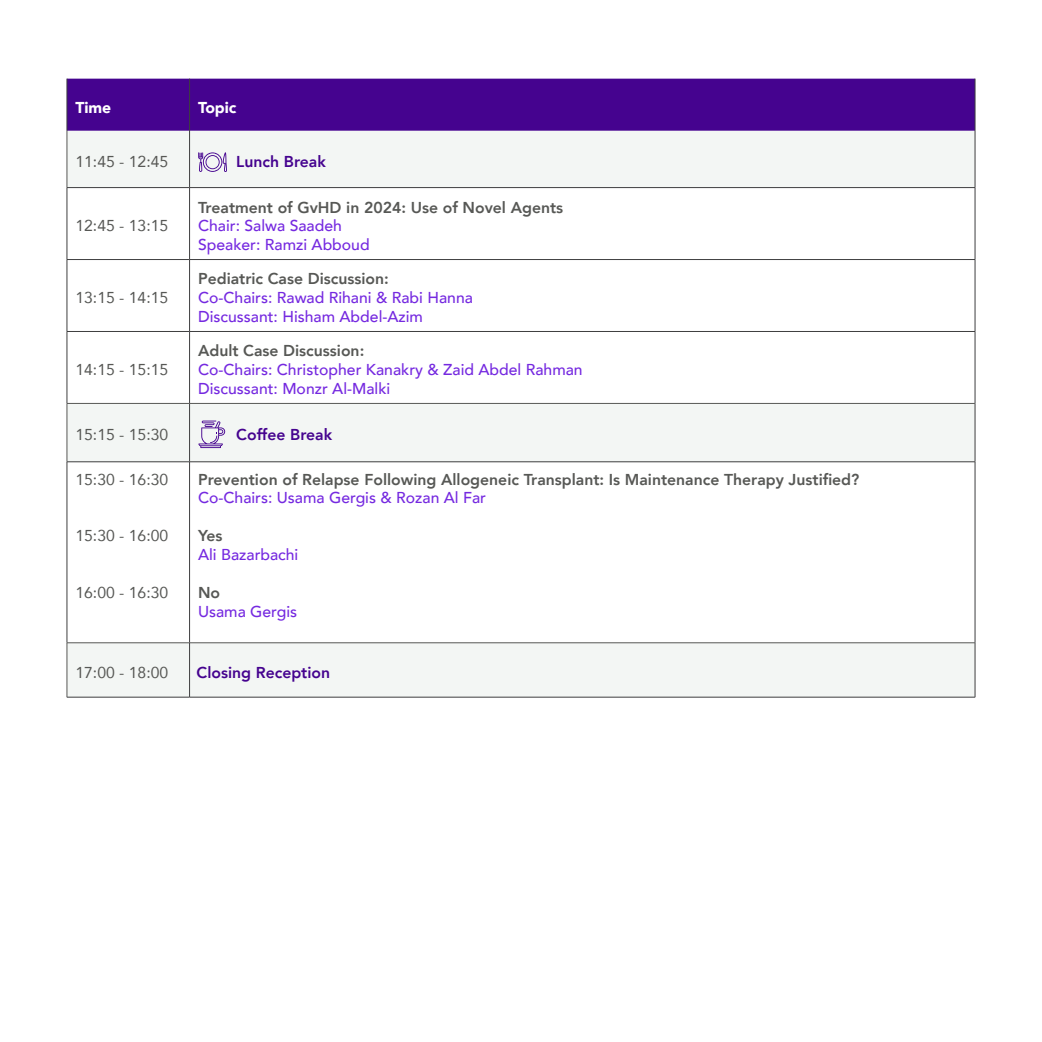
<style>
.page{position:relative;width:1042px;height:1042px;background:#fff}
.page>*{position:absolute;margin:0;border:0;box-sizing:border-box;transform-origin:0 0}
.t1{font:500 15.75px "Avenir";color:#7529e0}
.t2{font:800 15.75px "Avenir";color:#575855}
.t3{font:15.75px "Avenir";color:#575855}
.t4{font:800 15.75px "Avenir";color:#45038f}
.t5{font:900 15.75px "Avenir";color:#fff}
</style>
<div class="page">
<div style="left:68px;top:79px;width:906px;height:52px;background:#45038f"></div>
<svg style="left:68px;top:131px;width:906px;height:566px"></svg>
<hr style="left:67px;top:131px;width:1px;height:56px;background:#575855">
<hr style="left:67px;top:403px;width:123px;height:1px;background:#575855">
<hr style="left:67px;top:404px;width:1px;height:57px;background:#575855">
<hr style="left:190px;top:403px;width:785px;height:1px;background:#575855">
<hr style="left:67px;top:642px;width:123px;height:1px;background:#575855">
<hr style="left:67px;top:643px;width:1px;height:54px;background:#575855">
<hr style="left:190px;top:642px;width:785px;height:1px;background:#575855">
<hr style="left:189px;top:131px;width:1px;height:56px;background:#3e3e3f">
<hr style="left:974px;top:131px;width:1px;height:56px;background:#3e3e3f">
<hr style="left:67px;top:187px;width:123px;height:1px;background:#3e3e3f">
<hr style="left:67px;top:188px;width:1px;height:71px;background:#3e3e3f">
<hr style="left:190px;top:187px;width:785px;height:1px;background:#3e3e3f">
<hr style="left:189px;top:188px;width:1px;height:71px;background:#3e3e3f">
<hr style="left:974px;top:188px;width:1px;height:71px;background:#3e3e3f">
<hr style="left:67px;top:259px;width:123px;height:1px;background:#3e3e3f">
<hr style="left:67px;top:260px;width:1px;height:71px;background:#3e3e3f">
<hr style="left:190px;top:259px;width:785px;height:1px;background:#3e3e3f">
<hr style="left:189px;top:260px;width:1px;height:71px;background:#3e3e3f">
<hr style="left:974px;top:260px;width:1px;height:71px;background:#3e3e3f">
<hr style="left:67px;top:331px;width:123px;height:1px;background:#3e3e3f">
<hr style="left:67px;top:332px;width:1px;height:71px;background:#3e3e3f">
<hr style="left:190px;top:331px;width:785px;height:1px;background:#3e3e3f">
<hr style="left:189px;top:332px;width:1px;height:71px;background:#3e3e3f">
<hr style="left:974px;top:332px;width:1px;height:71px;background:#3e3e3f">
<hr style="left:189px;top:404px;width:1px;height:57px;background:#3e3e3f">
<hr style="left:974px;top:403px;width:1px;height:58px;background:#3e3e3f">
<hr style="left:67px;top:461px;width:123px;height:1px;background:#3e3e3f">
<hr style="left:67px;top:462px;width:1px;height:180px;background:#3e3e3f">
<hr style="left:190px;top:461px;width:785px;height:1px;background:#3e3e3f">
<hr style="left:189px;top:462px;width:1px;height:180px;background:#3e3e3f">
<hr style="left:974px;top:462px;width:1px;height:181px;background:#3e3e3f">
<hr style="left:189px;top:643px;width:1px;height:54px;background:#3e3e3f">
<hr style="left:974px;top:643px;width:1px;height:54px;background:#3e3e3f">
<hr style="left:67px;top:697px;width:123px;height:1px;background:#3e3e3f">
<hr style="left:190px;top:697px;width:785px;height:1px;background:#3e3e3f">
<hr style="left:67px;top:79px;width:1px;height:52px;background:#3e3e3f">
<hr style="left:189px;top:79px;width:1px;height:52px;background:#3e3e3f">
<hr style="left:974px;top:79px;width:1px;height:52px;background:#3e3e3f">
<svg style="left:198px;top:152px;width:29px;height:20px"></svg>
<svg style="left:198px;top:420px;width:27px;height:28px"></svg>
<p class="t5" style="left:75px;top:94px;width:37px">Time</p>
<p class="t5" style="left:198px;top:94px;width:40px">Topic</p>
<p class="t3" style="left:75px;top:149px;width:94px">11:45 - 12:45</p>
<p class="t4" style="left:236px;top:149px;width:91px">Lunch Break</p>
<p class="t3" style="left:75px;top:213px;width:94px">12:45 - 13:15</p>
<p class="t3" style="left:75px;top:285px;width:94px">13:15 - 14:15</p>
<p class="t3" style="left:75px;top:357px;width:94px">14:15 - 15:15</p>
<p class="t2" style="left:198px;top:195px;width:367px">Treatment of GvHD in 2024: Use of Novel Agents</p>
<p class="t1" style="left:198px;top:212px;width:145px">Chair: Salwa Saadeh</p>
<p class="t1" style="left:198px;top:231px;width:173px">Speaker: Ramzi Abboud</p>
<p class="t2" style="left:198px;top:267px;width:192px">Pediatric Case Discussion:</p>
<p class="t1" style="left:198px;top:284px;width:276px">Co-Chairs: Rawad Rihani &amp; Rabi Hanna</p>
<p class="t1" style="left:198px;top:303px;width:226px">Discussant: Hisham Abdel-Azim</p>
<p class="t2" style="left:198px;top:339px;width:168px">Adult Case Discussion:</p>
<p class="t1" style="left:198px;top:356px;width:386px">Co-Chairs: Christopher Kanakry &amp; Zaid Abdel Rahman</p>
<p class="t1" style="left:198px;top:375px;width:194px">Discussant: Monzr Al-Malki</p>
<p class="t3" style="left:75px;top:422px;width:94px">15:15 - 15:30</p>
<p class="t4" style="left:236px;top:423px;width:97px">Coffee Break</p>
<p class="t3" style="left:75px;top:466px;width:94px">15:30 - 16:30</p>
<p class="t2" style="left:198px;top:467px;width:663px">Prevention of Relapse Following Allogeneic Transplant: Is Maintenance Therapy Justified?</p>
<p class="t1" style="left:198px;top:484px;width:289px">Co-Chairs: Usama Gergis &amp; Rozan Al Far</p>
<p class="t2" style="left:198px;top:523px;width:26px">Yes</p>
<p class="t1" style="left:198px;top:541px;width:102px">Ali Bazarbachi</p>
<p class="t2" style="left:198px;top:580px;width:24px">No</p>
<p class="t1" style="left:198px;top:598px;width:101px">Usama Gergis</p>
<p class="t3" style="left:75px;top:523px;width:94px">15:30 - 16:00</p>
<p class="t3" style="left:75px;top:580px;width:94px">16:00 - 16:30</p>
<p class="t3" style="left:75px;top:660px;width:94px">17:00 - 18:00</p>
<p class="t4" style="left:197px;top:660px;width:135px">Closing Reception</p>
</div>
